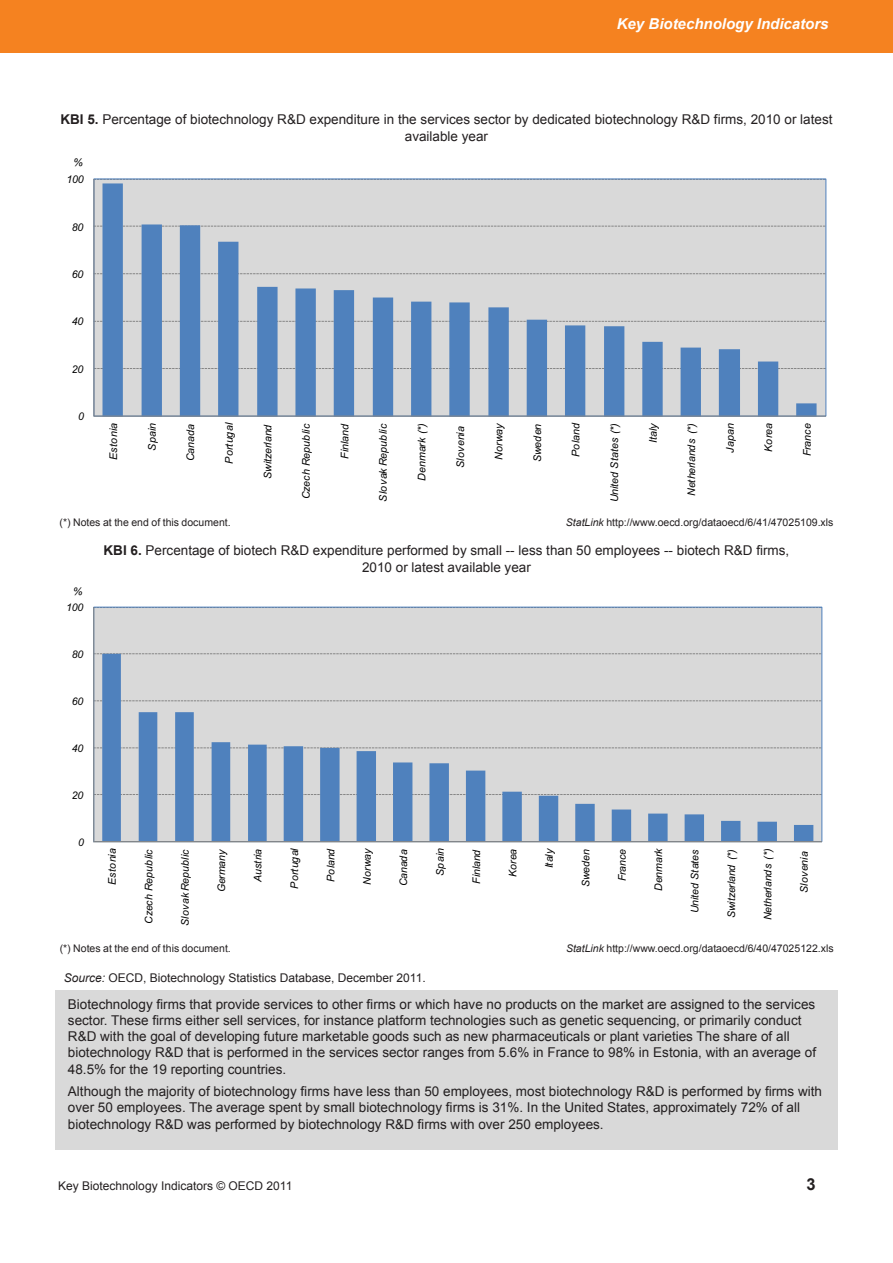
<style>
.page{position:relative;width:893px;height:1263px;background:#fff}
.page>*{position:absolute;margin:0;border:0;box-sizing:border-box;transform-origin:0 0}
.t1{font:700 16.5px "Arial";color:#231f20}
.t2{font:italic 700 15px "Arial";color:#fff}
.Figure_title{font:13.5px/16.2px "Arial";color:#231f20}
.t3{font:12px "Arial";color:#231f20}
.t4{font:italic 10.65px "Arial";letter-spacing:-.02em;color:#000}
.t5{font:italic 10.65px "Arial";color:#000}
.t6{font:10.5px "Arial";color:#231f20}
.t7{font:italic 10.5px "Arial";letter-spacing:-.02em;color:#000}
.t8{font:italic 10.5px "Arial";color:#000}
.s1{font-weight:700}
.s2{font-style:italic}
</style>
<div class="page">
<div style="left:0;top:0;width:893px;height:52px;background:#f58220"></div>
<div style="left:55px;top:990px;width:783px;height:160px;background:#d9d9d9"></div>
<div style="left:94px;top:179px;width:732px;height:238px;background:#d9d9d9"></div>
<svg style="left:96px;top:368px;width:728px;height:1px"></svg>
<svg style="left:96px;top:321px;width:728px;height:1px"></svg>
<svg style="left:96px;top:273px;width:728px;height:1px"></svg>
<svg style="left:96px;top:226px;width:728px;height:1px"></svg>
<svg style="left:102px;top:183px;width:714px;height:233px"></svg>
<hr style="left:94px;top:179px;width:1px;height:237px;background:#868686">
<hr style="left:94px;top:416px;width:732px;height:1px;background:#868686">
<div style="left:93px;top:607px;width:729px;height:236px;background:#d9d9d9"></div>
<svg style="left:95px;top:794px;width:725px;height:1px"></svg>
<svg style="left:95px;top:747px;width:725px;height:1px"></svg>
<svg style="left:95px;top:700px;width:725px;height:1px"></svg>
<svg style="left:95px;top:653px;width:725px;height:1px"></svg>
<svg style="left:102px;top:654px;width:711px;height:187px"></svg>
<hr style="left:93px;top:607px;width:1px;height:234px;background:#868686">
<hr style="left:94px;top:841px;width:728px;height:1px;background:#868686">
<p class="t2" style="left:617px;top:14px;width:213px">Key Biotechnology Indicators</p>
<p class="Figure_title" style="left:60px;top:112px;width:774px;text-align:center"><span class="s1">KBI 5.</span> Percentage of biotechnology R&amp;D expenditure in the services sector by dedicated biotechnology R&amp;D firms, 2010 or latest available year</p>
<p class="t4" style="left:73px;top:155px;width:11px">%</p>
<p class="t4" style="left:66px;top:172px;width:19px">100</p>
<p class="t4" style="left:72px;top:220px;width:13px">80</p>
<p class="t4" style="left:72px;top:267px;width:13px">60</p>
<p class="t4" style="left:72px;top:314px;width:13px">40</p>
<p class="t4" style="left:72px;top:362px;width:13px">20</p>
<p class="t4" style="left:78px;top:409px;width:7px">0</p>
<p class="t4" style="left:106px;top:460px;width:39px;rotate:-90deg">Estonia</p>
<p class="t4" style="left:145px;top:451px;width:30px;rotate:-90deg">Spain</p>
<p class="t4" style="left:183px;top:461px;width:39px;rotate:-90deg">Canada</p>
<p class="t4" style="left:222px;top:464px;width:43px;rotate:-90deg">Portugal</p>
<p class="t4" style="left:260px;top:479px;width:56px;rotate:-90deg">Switzerland</p>
<p class="t4" style="left:299px;top:499px;width:77px;rotate:-90deg">Czech Republic</p>
<p class="t4" style="left:337px;top:459px;width:37px;rotate:-90deg">Finland</p>
<p class="t5" style="left:376px;top:501px;width:79px;rotate:-90deg">Slovak Republic</p>
<p class="t4" style="left:415px;top:481px;width:60px;rotate:-90deg">Denmark (*)</p>
<p class="t4" style="left:453px;top:468px;width:44px;rotate:-90deg">Slovenia</p>
<p class="t4" style="left:492px;top:459px;width:38px;rotate:-90deg">Norway</p>
<p class="t4" style="left:530px;top:462px;width:40px;rotate:-90deg">Sweden</p>
<p class="t4" style="left:569px;top:457px;width:36px;rotate:-90deg">Poland</p>
<p class="t4" style="left:607px;top:502px;width:81px;rotate:-90deg">United States (*)</p>
<p class="t4" style="left:646px;top:443px;width:21px;rotate:-90deg">Italy</p>
<p class="t4" style="left:684px;top:496px;width:75px;rotate:-90deg">Netherlands (*)</p>
<p class="t4" style="left:723px;top:453px;width:31px;rotate:-90deg">Japan</p>
<p class="t4" style="left:761px;top:452px;width:30px;rotate:-90deg">Korea</p>
<p class="t4" style="left:800px;top:456px;width:34px;rotate:-90deg">France</p>
<p class="t6" style="left:60px;top:515px;width:173px">(*) Notes at the end of this document.</p>
<p class="t6" style="left:566px;top:515px;width:269px"><span class="s2">StatLink</span> http://www.oecd.org/dataoecd/6/41/47025109.xls</p>
<p class="t7" style="left:73px;top:584px;width:11px">%</p>
<p class="t7" style="left:66px;top:600px;width:19px">100</p>
<p class="t7" style="left:72px;top:647px;width:13px">80</p>
<p class="t7" style="left:72px;top:694px;width:13px">60</p>
<p class="t7" style="left:72px;top:741px;width:13px">40</p>
<p class="t7" style="left:72px;top:788px;width:13px">20</p>
<p class="t7" style="left:78px;top:835px;width:7px">0</p>
<p class="Figure_title" style="left:104px;top:543px;width:687px"><span class="s1">KBI 6.</span> Percentage of biotech R&amp;D expenditure performed by small -- less than 50 employees -- biotech R&amp;D firms,</p>
<p class="Figure_title" style="left:362px;top:559px;width:170px">2010 or latest available year</p>
<p class="t7" style="left:105px;top:885px;width:38px;rotate:-90deg">Estonia</p>
<p class="t7" style="left:142px;top:923px;width:76px;rotate:-90deg">Czech Republic</p>
<p class="t8" style="left:178px;top:926px;width:78px;rotate:-90deg">Slovak Republic</p>
<p class="t7" style="left:214px;top:892px;width:45px;rotate:-90deg">Germany</p>
<p class="t7" style="left:251px;top:882px;width:35px;rotate:-90deg">Austria</p>
<p class="t7" style="left:287px;top:889px;width:42px;rotate:-90deg">Portugal</p>
<p class="t7" style="left:324px;top:882px;width:35px;rotate:-90deg">Poland</p>
<p class="t7" style="left:360px;top:884px;width:37px;rotate:-90deg">Norway</p>
<p class="t7" style="left:396px;top:886px;width:38px;rotate:-90deg">Canada</p>
<p class="t7" style="left:433px;top:876px;width:29px;rotate:-90deg">Spain</p>
<p class="t7" style="left:469px;top:884px;width:36px;rotate:-90deg">Finland</p>
<p class="t7" style="left:506px;top:877px;width:30px;rotate:-90deg">Korea</p>
<p class="t7" style="left:542px;top:868px;width:21px;rotate:-90deg">Italy</p>
<p class="t7" style="left:579px;top:887px;width:40px;rotate:-90deg">Sweden</p>
<p class="t7" style="left:615px;top:881px;width:34px;rotate:-90deg">France</p>
<p class="t7" style="left:651px;top:891px;width:45px;rotate:-90deg">Denmark</p>
<p class="t7" style="left:688px;top:913px;width:65px;rotate:-90deg">United States</p>
<p class="t7" style="left:724px;top:918px;width:71px;rotate:-90deg">Switzerland (*)</p>
<p class="t7" style="left:761px;top:920px;width:74px;rotate:-90deg">Netherlands (*)</p>
<p class="t7" style="left:797px;top:893px;width:43px;rotate:-90deg">Slovenia</p>
<p class="t6" style="left:60px;top:942px;width:173px">(*) Notes at the end of this document.</p>
<p class="t6" style="left:566px;top:942px;width:269px"><span class="s2">StatLink</span> http://www.oecd.org/dataoecd/6/40/47025122.xls</p>
<p class="t3" style="left:64px;top:970px;width:363px"><span class="s2">Source:</span> OECD, Biotechnology Statistics Database, December 2011.</p>
<p class="Figure_title" style="left:68px;top:996px;width:750px">Biotechnology firms that provide services to other firms or which have no products on the market are assigned to the services sector. These firms either sell services, for instance platform technologies such as genetic sequencing, or primarily conduct R&amp;D with the goal of developing future marketable goods such as new pharmaceuticals or plant varieties The share of all biotechnology R&amp;D that is performed in the services sector ranges from 5.6% in France to 98% in Estonia, with an average of 48.5% for the 19 reporting countries.</p>
<p class="Figure_title" style="left:68px;top:1083px;width:756px">Although the majority of biotechnology firms have less than 50 employees, most biotechnology R&amp;D is performed by firms with over 50 employees. The average spent by small biotechnology firms is 31%. In the United States, approximately 72% of all biotechnology R&amp;D was performed by biotechnology R&amp;D firms with over 250 employees.</p>
<p class="t3" style="left:58px;top:1177px;width:236px">Key Biotechnology Indicators © OECD 2011</p>
<p class="t1" style="left:806px;top:1173px;width:11px">3</p>
</div>
